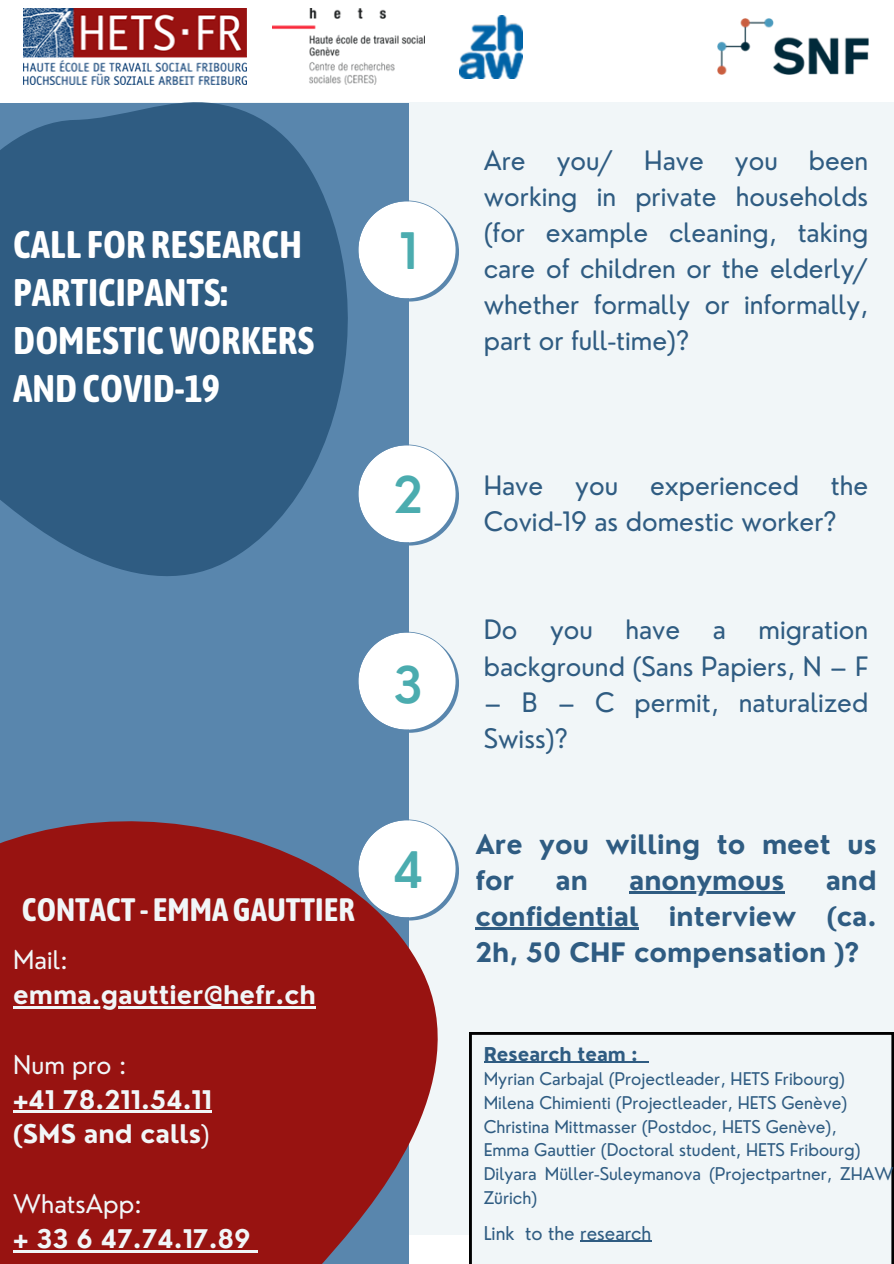
<style>
.page{position:relative;width:894px;height:1264px;background:#fff}
.page>*{position:absolute;margin:0;border:0;box-sizing:border-box;transform-origin:0 0}
.t1{font:600 49.05px "Nourd";color:#4bacaf}
.t2{font:700 38.4px/47.8px "Asap Condensed";color:#fff}
.t3{font:700 32.25px "Asap Condensed";color:#f1f6f8}
.t4{font:26.1px/36px "Nourd";color:#2f5c82}
.t5{font:700 26.1px/36px "Nourd";color:#2f5c82}
.t6{font:700 25.05px/34.8px "Nourd";color:#f1f6f8}
.t7{font:25.05px "Nourd";color:#f1f6f8}
.t8{font:18.6px "Nourd";color:#2f5c82}
.t9{font:700 18.6px "Nourd";color:#2f5c82}
.t10{font:17.1px/23.7px "Nourd";color:#2f5c82}
.s1{font-weight:400}
</style>
<div class="page">
<div style="left:40px;top:103px;width:853px;height:1131px;background:#f1f6f8"></div>
<div style="left:0;top:103px;width:408px;height:1160px;background:#5986ad"></div>
<svg style="left:371px;top:200px;width:88px;height:101px"></svg>
<svg style="left:371px;top:444px;width:88px;height:101px"></svg>
<svg style="left:358px;top:631px;width:101px;height:101px"></svg>
<svg style="left:0;top:795px;width:459px;height:468px;fill:#981311"></svg>
<svg style="left:357px;top:819px;width:102px;height:101px"></svg>
<svg style="left:0;top:102px;width:371px;height:474px;fill:#2f5c82"></svg>
<img style="left:23px;top:9px;width:223px;height:75px">
<img style="left:273px;top:9px;width:152px;height:75px">
<img style="left:459px;top:15px;width:63px;height:63px">
<img style="left:717px;top:19px;width:151px;height:56px">
<svg style="left:469px;top:1032px;width:424px;height:231px"></svg>
<hr style="left:629px;top:891px;width:155px;height:3px;background:#2f5c82">
<hr style="left:475px;top:927px;width:163px;height:3px;background:#2f5c82">
<hr style="left:13px;top:1006px;width:303px;height:2px;background:#f1f6f8">
<hr style="left:13px;top:1110px;width:199px;height:3px;background:#f1f6f8">
<hr style="left:13px;top:1250px;width:237px;height:2px;background:#f1f6f8">
<svg style="left:250px;top:1250px;width:7px;height:2px"></svg>
<hr style="left:483px;top:1061px;width:154px;height:1px;background:#2f5c82">
<svg style="left:637px;top:1061px;width:12px;height:1px"></svg>
<hr style="left:580px;top:1240px;width:71px;height:1px;background:#2f5c82">
<h2 class="t2" style="left:13px;top:220px;width:302px">CALL FOR RESEARCH<br>PARTICIPANTS:<br>DOMESTICWORKERS<br>ANDCOVID-19</h2>
<h1 class="t1" style="left:399px;top:220px;width:20px">1</h1>
<h1 class="t1" style="left:393px;top:464px;width:32px">2</h1>
<h1 class="t1" style="left:393px;top:654px;width:32px">3</h1>
<p class="t3" style="left:22px;top:891px;width:334px">CONTACT - EMMAGAUTTIER</p>
<p class="t7" style="left:13px;top:944px;width:56px">Mail:</p>
<p class="t6" style="left:13px;top:977px;width:304px">emma.gauttier@hefr.ch</p>
<p class="t7" style="left:13px;top:1048px;width:115px">Num pro :</p>
<p class="t6" style="left:13px;top:1081px;width:200px">+41 78.211.54.11 (SMS and calls<span class="s1">)</span></p>
<p class="t7" style="left:13px;top:1188px;width:130px">WhatsApp:</p>
<p class="t6" style="left:13px;top:1221px;width:238px">+ 33 6 47.74.17.89</p>
<h1 class="t1" style="left:393px;top:838px;width:32px">4</h1>
<p class="t4" style="left:483px;top:142px;width:386px;text-align:justify">Are you/ Have you been working in private households (for example cleaning, taking care of children or the elderly/ whether formally or informally, part or full-time)?</p>
<p class="t4" style="left:483px;top:467px;width:386px">Have you experienced the<br>Covid-19 as domestic worker?</p>
<p class="t4" style="left:483px;top:611px;width:386px">Do you have a migration background (Sans Papiers, N – F</p>
<p class="t4" style="left:483px;top:683px;width:386px">– B – C permit, naturalized<br>Swiss)?</p>
<p class="t5" style="left:475px;top:825px;width:403px">Are you willing to meet us for</p>
<p class="t5" style="left:475px;top:861px;width:403px;text-align:justify;text-indent:350px">and confidential interview (ca.<br>2h, 50 CHF compensation )?</p>
<p class="t5" style="left:555px;top:861px;width:34px">an</p>
<p class="t5" style="left:629px;top:861px;width:156px">anonymous</p>
<p class="t9" style="left:483px;top:1042px;width:155px">Research team :</p>
<p class="t10" style="left:483px;top:1067px;width:411px">Myrian Carbajal (Projectleader, HETS Fribourg)<br>Milena Chimienti (Projectleader, HETS Genève)<br>Christina Mittmasser (Postdoc, HETS Genève),<br>Emma Gauttier (Doctoral student, HETS Fribourg)<br>Dilyara Müller-Suleymanova (Projectpartner, ZHAW Zürich)</p>
<p class="t8" style="left:483px;top:1220px;width:169px">Link to the research</p>
</div>
